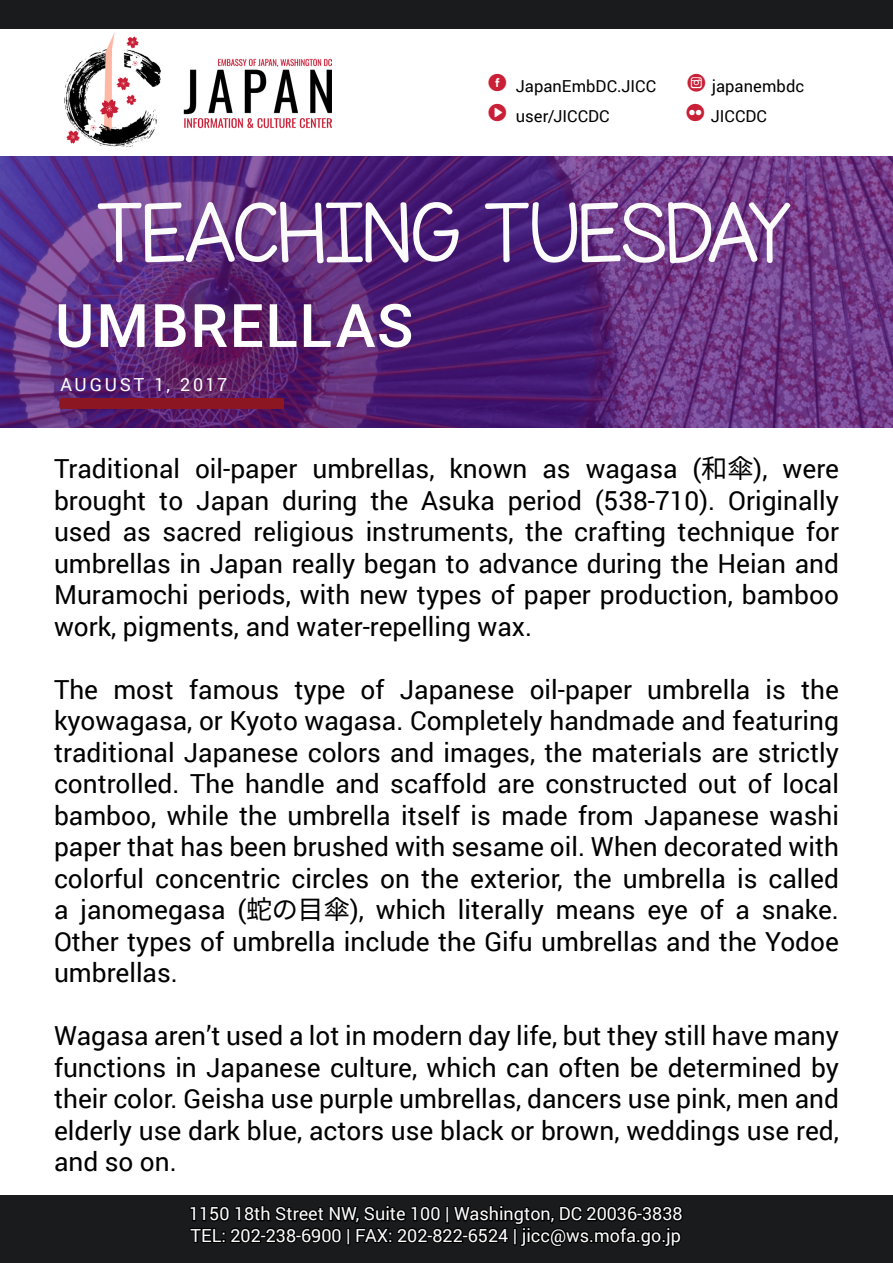
<style>
.page{position:relative;width:893px;height:1263px;background:#fff}
.page>*{position:absolute;margin:0;border:0;box-sizing:border-box;transform-origin:0 0}
.t1{font:72px "KG Miss Kindergarten";color:#fbfbfb}
.t2{font:500 60px "Roboto";letter-spacing:.03em;color:#fff}
.t3{font:26.25px/31.5px "Roboto";color:#000;text-align:justify}
.t4{font:18px/21.6px "Roboto";color:#fbfbfb}
.t5{font:18px "Roboto";letter-spacing:.15em;color:#fff}
.t6{font:16.5px/29.7px "Roboto";letter-spacing:.005em;color:#000}
.s1{font-family:"socialtype";font-size:27px;color:#c91f37}
.s2{font-family:"Noto Sans CJ Kjp"}
</style>
<div class="page">
<img style="left:0;top:156px;width:893px;height:271px">
<div style="left:0;top:1195px;width:893px;height:68px;background:#1a1b1d"></div>
<svg style="left:189px;top:1205px;width:494px;height:42px"></svg>
<img style="left:65px;top:33px;width:267px;height:113px">
<div style="left:0;top:0;width:893px;height:29px;background:#1a1b1d"></div>
<div style="left:60px;top:399px;width:224px;height:10px;background:#8c1621"></div>
<p class="t6" style="left:486px;top:71px;width:320px"><span class="s1">B</span> JapanEmbDC.JICC <span class="s1">V</span> japanembdc<br><span class="s1">F</span> user/JICCDC</p>
<p class="t6" style="left:684px;top:100px;width:84px"><span class="s1">O</span> JICCDC</p>
<p class="t1" style="left:97px;top:186px;width:696px">TEACHING TUESDAY</p>
<p class="t2" style="left:55px;top:284px;width:360px">UMBRELLAS</p>
<p class="t5" style="left:60px;top:372px;width:168px">AUGUST 1, 2017</p>
<p class="t3" style="left:54px;top:452px;width:786px">Traditional oil-paper umbrellas, known as wagasa (<span class="s2">和傘</span>), were brought to Japan during the Asuka period (538-710). Originally used as sacred religious instruments, the crafting technique for umbrellas in Japan really began to advance during the Heian and Muramochi periods, with new types of paper production, bamboo work, pigments, and water-repelling wax.</p>
<p class="t3" style="left:54px;top:673px;width:786px">The most famous type of Japanese oil-paper umbrella is the kyowagasa, or Kyoto wagasa. Completely handmade and featuring traditional Japanese colors and images, the materials are strictly controlled. The handle and scaffold are constructed out of local bamboo, while the umbrella itself is made from Japanese washi paper that has been brushed with sesame oil. When decorated with colorful concentric circles on the exterior, the umbrella is called a janomegasa (<span class="s2">蛇の目傘</span>), which literally means eye of a snake.<br>Other types of umbrella include the Gifu umbrellas and the Yodoe umbrellas.</p>
<p class="t3" style="left:54px;top:1019px;width:786px">Wagasa aren’t used a lot in modern day life, but they still have many functions in Japanese culture, which can often be determined by their color. Geisha use purple umbrellas, dancers use pink, men and elderly use dark blue, actors use black or brown, weddings use red, and so on.</p>
<p class="t4" style="left:189px;top:1202px;width:495px">1150 18th Street NW, Suite 100 | Washington, DC 20036-3838<br>TEL: 202-238-6900 | FAX: 202-822-6524 | jicc@ws.mofa.go.jp</p>
</div>
